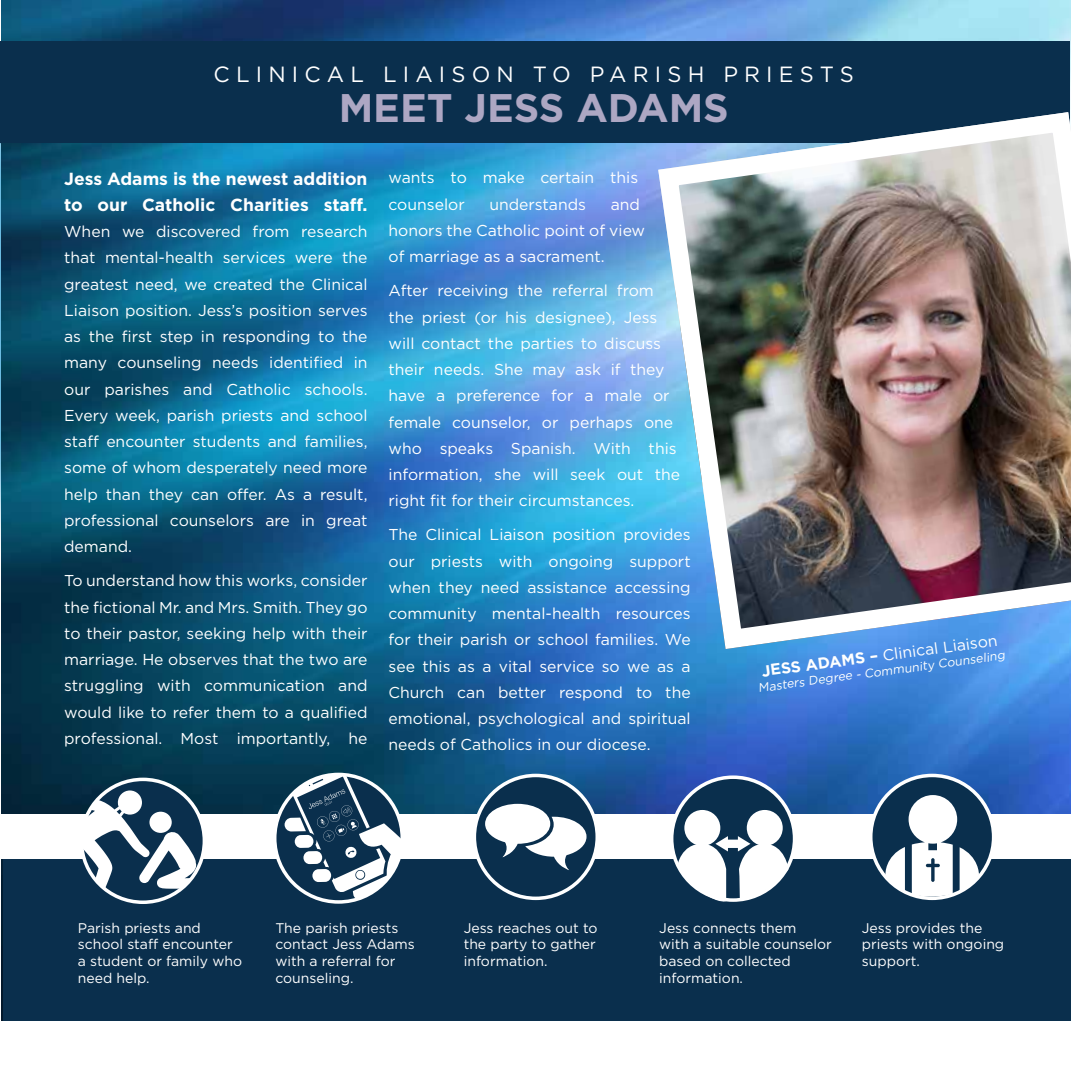
<style>
.page{position:relative;width:1071px;height:1071px;background:#fff}
.page>*{position:absolute;margin:0;border:0;box-sizing:border-box;transform-origin:0 0}
.t1{font:700 39.9px "Gotham";color:#ada7c3}
.t2{font:22.05px "Gotham";letter-spacing:.28em;color:#fff}
.t3{font:700 17.5px/26.2px "Gotham";color:#fff}
.t4{font:15.75px/26.2px "Gotham";color:#fff;text-align:justify}
.t5{font:14px/16.8px "Gotham";color:#fff}
.t6{font:12.25px "Gotham";color:#fff}
.s1{font-weight:700}
</style>
<div class="page">
<img style="left:0;top:158px;width:1px;height:365px">
<img style="left:1px;top:0;width:1070px;height:1021px">
<div style="left:3px;top:842px;width:1068px;height:186px;background:#0a2f4d"></div>
<div style="left:0;top:814px;width:1071px;height:44px;background:#fff"></div>
<div style="left:0;top:1021px;width:1071px;height:50px;background:#fff"></div>
<svg style="left:81px;top:779px;width:123px;height:123px"></svg>
<svg style="left:81px;top:790px;width:123px;height:112px"></svg>
<div style="left:80px;top:778px;width:126px;height:126px;border:4px solid #fff;border-radius:50%"></div>
<svg style="left:275px;top:774px;width:127px;height:128px"></svg>
<svg style="left:285px;top:775px;width:117px;height:127px"></svg>
<div style="left:273px;top:773px;width:131px;height:131px;border:4px solid #fff;border-radius:50%"></div>
<div style="left:474px;top:775px;width:123px;height:123px;background:#0a2f4d;border-radius:50%"></div>
<div style="left:473px;top:774px;width:126px;height:126px;border:4px solid #fff;border-radius:50%"></div>
<svg style="left:485px;top:804px;width:102px;height:66px"></svg>
<div style="left:672px;top:777px;width:123px;height:123px;background:#0a2f4d;border-radius:50%"></div>
<div style="left:670px;top:775px;width:126px;height:127px;border:4px solid #fff;border-radius:50%"></div>
<div style="left:747px;top:810px;width:36px;height:36px;background:#fff;border-radius:50%"></div>
<div style="left:684px;top:810px;width:36px;height:36px;background:#fff;border-radius:50%"></div>
<svg style="left:677px;top:836px;width:112px;height:66px"></svg>
<svg style="left:871px;top:775px;width:123px;height:123px;background:#274862"></svg>
<div style="left:869px;top:774px;width:126px;height:126px;border:4px solid #fff;border-radius:50%"></div>
<svg style="left:885px;top:795px;width:94px;height:102px"></svg>
<div style="left:0;top:41px;width:1069px;height:102px;background:#0a2f4d"></div>
<img style="left:648px;top:102px;width:423px;height:557px">
<h2 class="t2" style="left:214px;top:62px;width:642px">CLINICAL LIAISON TO PARISH PRIESTS</h2>
<h1 class="t1" style="left:339px;top:84px;width:392px">MEET JESS ADAMS</h1>
<p class="t3" style="left:64px;top:165px;width:305px">Jess Adams is the newest addition to our Catholic Charities staff.</p>
<p class="t4" style="left:64px;top:218px;width:305px">When we discovered from research that mental-health services were the greatest need, we created the Clinical Liaison position. Jess’s position serves as the first step in responding to the many counseling needs identified in our parishes and Catholic schools.<br>Every week, parish priests and school staff encounter students and families, some of whom desperately need more help than they can offer. As a result, professional counselors are in great demand.</p>
<p class="t4" style="left:64px;top:567px;width:305px">To understand how this works, consider the fictional Mr. and Mrs. Smith. They go to their pastor, seeking help with their marriage. He observes that the two are struggling with communication and would like to refer them to a qualified professional. Most importantly, he</p>
<p class="t4" style="left:389px;top:164px;width:251px">wants to make certain this counselor</p>
<p class="t4" style="left:389px;top:191px;width:258px;text-align:left;text-indent:222px">and honors the Catholic point of view of marriage as a sacrament.</p>
<p class="t4" style="left:389px;top:277px;width:293px;text-align:left">After receiving the referral from the priest (or his designee), Jess will contact the parties to discuss their needs. She may ask if they have a preference for a male or female counselor, or perhaps one who speaks Spanish. With this information, she will seek out the right fit for their circumstances.</p>
<p class="t4" style="left:389px;top:521px;width:304px">The Clinical Liaison position provides our priests with ongoing support when they need assistance accessing community mental-health resources for their parish or school families. We see this as a vital service so we as a Church can better respond to the emotional, psychological and spiritual needs of Catholics in our diocese.</p>
<p class="t4" style="left:489px;top:191px;width:98px">understands</p>
<p class="t4" style="left:760px;top:656px;width:239px;rotate:-7deg"><span class="s1">JESS ADAMS –</span> Clinical Liaison</p>
<p class="t6" style="left:758px;top:682px;width:250px;rotate:-8deg">Masters Degree - Community Counseling</p>
<p class="t5" style="left:78px;top:919px;width:166px">Parish priests and school staff encounter a student or family who need help.</p>
<p class="t5" style="left:275px;top:919px;width:141px">The parish priests contact Jess Adams with a referral for counseling.</p>
<p class="t5" style="left:464px;top:919px;width:135px;text-align:justify">Jess reaches out to the party to gather information.</p>
<p class="t5" style="left:659px;top:919px;width:174px">Jess connects them<br>with a suitable counselor based on collected information.</p>
<p class="t5" style="left:862px;top:919px;width:144px">Jess provides the priests with ongoing support.</p>
</div>
